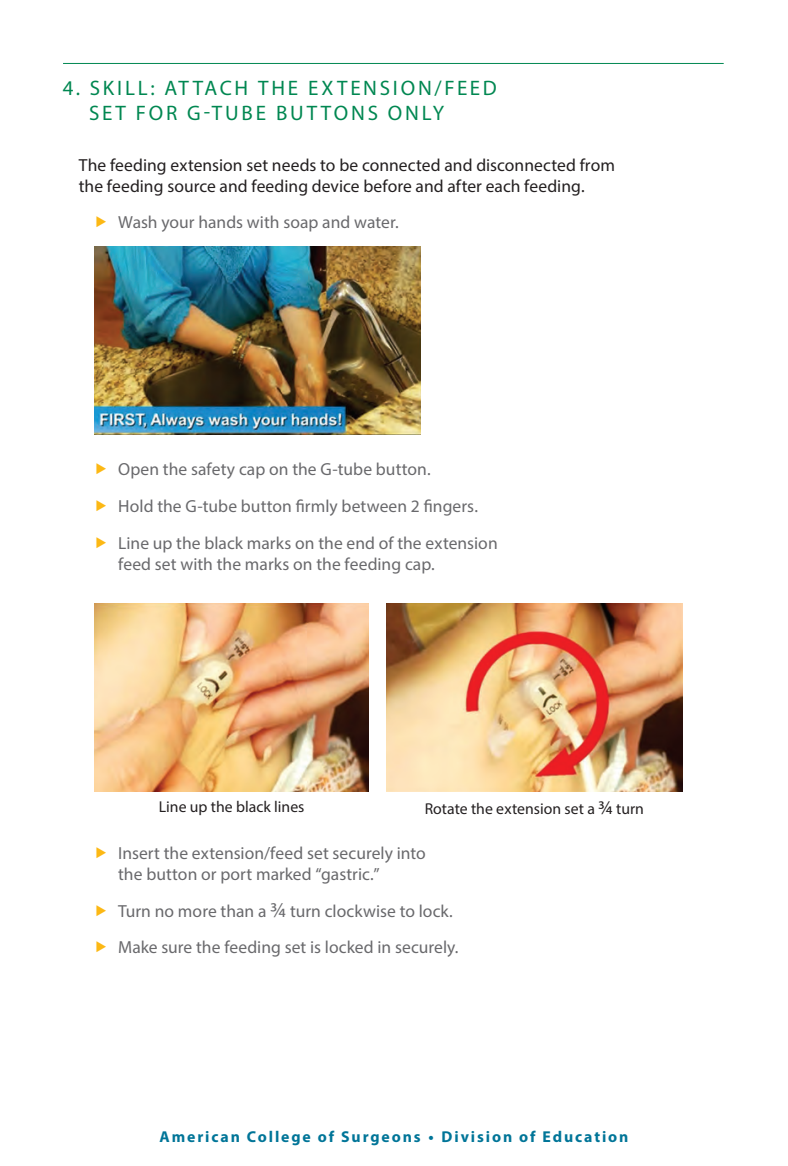
<style>
.page{position:relative;width:788px;height:1166px;background:#fff}
.page>*{position:absolute;margin:0;border:0;box-sizing:border-box;transform-origin:0 0}
.SUBHEAD_B_line_above{font:21px/24.5px "Myriad Pro";letter-spacing:.135em;color:#008751}
.t1{font:17.5px/21px "Myriad Pro";letter-spacing:.005em;color:#69696c}
.TEXT{font:17.5px/21px "Myriad Pro";letter-spacing:.005em;color:#231f20}
.t2{font:15.75px "Myriad Pro";color:#231f20}
.t3{font:700 15.75px "Myriad Pro";letter-spacing:.12em;color:#007598}
.s1{font-size:19.25px}
.s2{font-size:21px}
</style>
<div class="page">
<hr style="left:63px;top:63px;width:660px;height:1px;background:#008751">
<img style="left:94px;top:246px;width:326px;height:188px">
<img style="left:94px;top:603px;width:275px;height:189px">
<img style="left:386px;top:603px;width:296px;height:189px">
<p class="SUBHEAD_B_line_above" style="left:89px;top:76px;width:409px;text-indent:-26px">4. SKILL: ATTACH THE EXTENSION/FEED<br>SET FOR G-TUBE BUTTONS ONLY</p>
<p class="TEXT" style="left:79px;top:154px;width:537px">The feeding extension set needs to be connected and disconnected from the feeding source and feeding device before and after each feeding.</p>
<p class="t1" style="left:118px;top:212px;width:282px">Wash your hands with soap and water.</p>
<p class="t1" style="left:118px;top:458px;width:314px">Open the safety cap on the G-tube button.</p>
<p class="t1" style="left:118px;top:495px;width:361px">Hold the G-tube button firmly between 2 fingers.</p>
<p class="t1" style="left:118px;top:532px;width:381px">Line up the black marks on the end of the extension feed set with the marks on the feeding cap.</p>
<p class="t2" style="left:159px;top:796px;width:147px">Line up the black lines</p>
<p class="t2" style="left:424px;top:799px;width:221px">Rotate the extension set a <span class="s1">¾</span> turn</p>
<p class="t1" style="left:118px;top:842px;width:309px">Insert the extension/feed set securely into the button or port marked “gastric.”</p>
<p class="t1" style="left:118px;top:899px;width:336px">Turn no more than a <span class="s2">¾</span> turn clockwise to lock.</p>
<p class="t1" style="left:118px;top:936px;width:342px">Make sure the feeding set is locked in securely.</p>
<p class="t3" style="left:159px;top:1126px;width:470px">American College of Surgeons • Division of Education</p>
</div>
